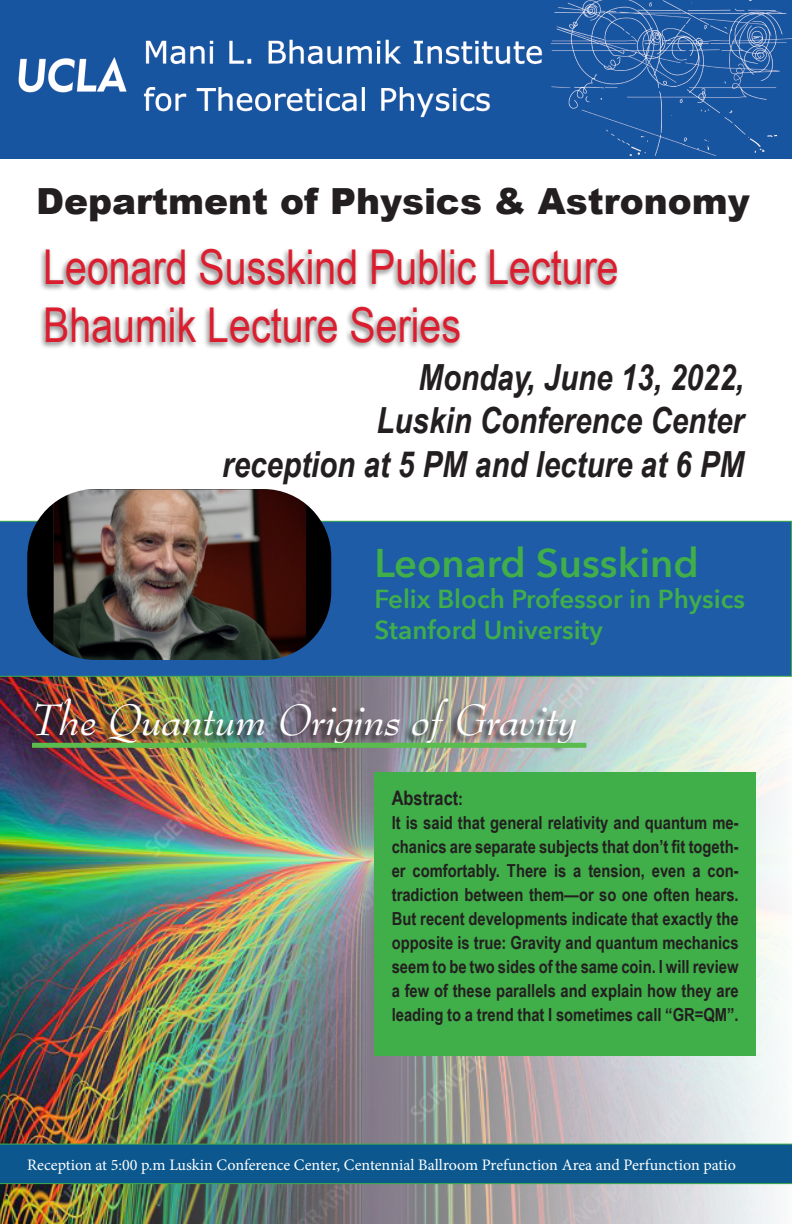
<style>
.page{position:relative;width:792px;height:1224px;background:#fff}
.page>*{position:absolute;margin:0;border:0;box-sizing:border-box;transform-origin:0 0}
.t1{font:48px "Arial Narrow";color:#db1e2f}
.t2{font:italic 48px "Bernhard Modern Std";color:#fff}
.t3{font:600 40px "Avenir Next";color:#40ae49}
.t4{font:italic 700 36px "Arial Narrow";color:#231f20}
.t5{font:900 36px "Arial";color:#231f20}
.t6{font:600 26px "Avenir Next";color:#40ae49}
.t7{font:700 20px "Arial Narrow";color:#231f20}
.t8{font:700 18px/24px "Arial Narrow";color:#231f20;text-align:justify}
.t9{font:16px "Minion Pro";color:#fff}
.s1{font-size:18px}
</style>
<div class="page">
<img style="left:0;top:0;width:792px;height:158px">
<div style="left:39px;top:247px;width:581px;height:103px;background:#231f20;opacity:.61"></div>
<img style="left:0;top:677px;width:792px;height:547px">
<div style="left:0;top:521px;width:792px;height:156px;background:#1e5ca7"></div>
<img style="left:26px;top:697px;width:550px;height:57px">
<div style="left:0;top:1144px;width:792px;height:40px;background:#0b578e"></div>
<div style="left:32px;top:743px;width:554px;height:5px;background:#5abb4f"></div>
<img style="left:27px;top:489px;width:304px;height:171px">
<div style="left:374px;top:773px;width:382px;height:283px;background:#40ae49"></div>
<p class="t5" style="left:36px;top:175px;width:715px">Department of Physics &amp; Astronomy</p>
<p class="t1" style="left:43px;top:232px;width:577px">Leonard Susskind Public Lecture</p>
<p class="t1" style="left:43px;top:290px;width:419px">Bhaumik Lecture Series</p>
<p class="t4" style="left:418px;top:350px;width:327px">Monday, June 13, 2022,</p>
<p class="t4" style="left:377px;top:394px;width:369px">Luskin Conference Center</p>
<p class="t4" style="left:222px;top:437px;width:523px">reception at 5 PM and lecture at 6 PM</p>
<p class="t3" style="left:374px;top:528px;width:326px">Leonard Susskind</p>
<p class="t6" style="left:374px;top:576px;width:372px">Felix Bloch Professor in Physics</p>
<p class="t6" style="left:374px;top:608px;width:230px">Stanford University</p>
<h1 class="t2" style="left:30px;top:696px;width:548px">The Quantum Origins of Gravity</h1>
<p class="t7" style="left:392px;top:783px;width:73px">Abstract<span class="s1">:</span></p>
<p class="t8" style="left:392px;top:810px;width:348px">It is said that general relativity and quantum me&shy;chanics are separate subjects that don’t fit togeth&shy;er comfortably. There is a tension, even a con&shy;tradiction between them—or so one often hears.<br>But recent developments indicate that exactly the opposite is true: Gravity and quantum mechanics seem to be two sides of the same coin. I will review a few of these parallels and explain how they are leading to a trend that I sometimes call “GR=QM”.</p>
<p class="t9" style="left:27px;top:1154px;width:710px">Reception at 5:00 p.m Luskin Conference Center, Centennial Ballroom Prefunction Area and Perfunction patio</p>
</div>
